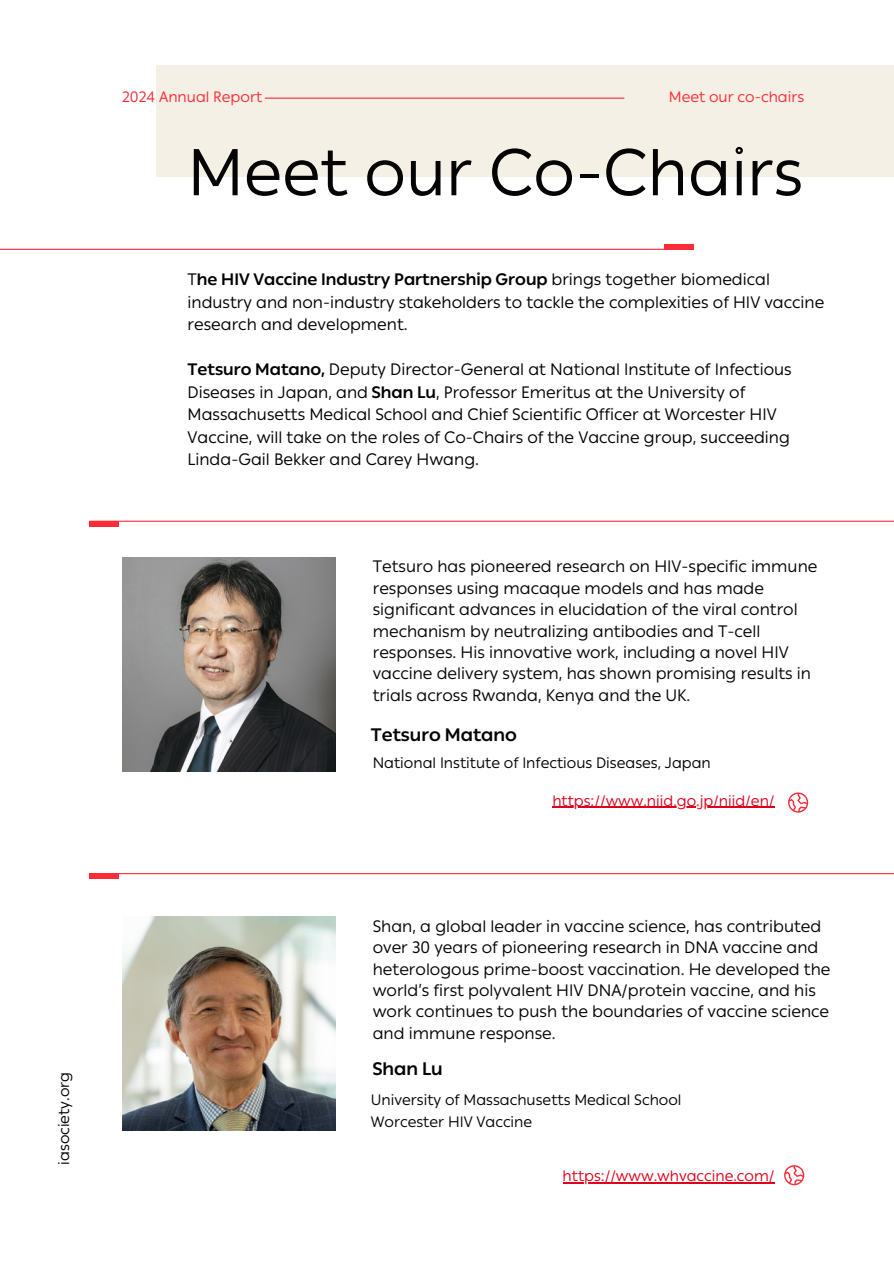
<style>
.page{position:relative;width:894px;height:1264px;background:#fff}
.page>*{position:absolute;margin:0;border:0;box-sizing:border-box;transform-origin:0 0}
.t1{font:65.7px "IAS Ribbon Sans";color:#040404}
.t2{font:700 18px "IAS Ribbon Sans";color:#040404}
.t3{font:16.5px/21.3px "IAS Ribbon Sans";color:#040404}
.t4{font:16.5px/22.5px "IAS Ribbon Sans";color:#000}
.t5{font:15px "IAS Ribbon Sans";color:#040404}
.t6{font:15px "IAS Ribbon Sans";color:#e0001b}
.t7{font:15px "IAS Ribbon Sans";color:#fc2b38}
.t8{font:15px "IAS Ribbon Sans";color:#000}
.s1{font-weight:700}
</style>
<div class="page">
<div style="left:156px;top:65px;width:737px;height:111px;background:#f5f0e5"></div>
<hr style="left:265px;top:98px;width:359px;height:1px;background:#fc2b38">
<svg style="left:788px;top:792px;width:20px;height:20px"></svg>
<svg style="left:784px;top:1165px;width:20px;height:20px"></svg>
<hr style="left:89px;top:520px;width:804px;height:2px;background:#fc2b38">
<hr style="left:89px;top:873px;width:804px;height:1px;background:#fc2b38">
<div style="left:89px;top:521px;width:30px;height:6px;background:#fc2b38"></div>
<div style="left:89px;top:873px;width:30px;height:5px;background:#fc2b38"></div>
<hr style="left:0;top:249px;width:693px;height:1px;background:#fc2b38">
<div style="left:664px;top:244px;width:29px;height:5px;background:#fc2b38"></div>
<img style="left:122px;top:558px;width:214px;height:213px">
<img style="left:122px;top:917px;width:214px;height:213px">
<hr style="left:552px;top:806px;width:222px;height:1px;background:#e0001b">
<hr style="left:562px;top:1181px;width:212px;height:1px;background:#e0001b">
<p class="t8" style="left:55px;top:1164px;width:94px;rotate:-90deg">iasociety.org</p>
<p class="t7" style="left:122px;top:88px;width:142px">2024 Annual Report</p>
<p class="t7" style="left:668px;top:88px;width:137px">Meet our co-chairs</p>
<p class="t1" style="left:187px;top:133px;width:617px">Meet our Co-Chairs</p>
<p class="t4" style="left:187px;top:268px;width:638px">T<span class="s1">he HIV Vaccine Industry Partnership Group</span> brings together biomedical industry and non-industry stakeholders to tackle the complexities of HIV vaccine research and development.</p>
<p class="t4" style="left:187px;top:358px;width:605px"><span class="s1">Tetsuro Matano,</span> Deputy Director-General at National Institute of Infectious Diseases in Japan, and <span class="s1">Shan Lu</span>, Professor Emeritus at the University of Massachusetts Medical School and Chief Scientific Officer at Worcester HIV Vaccine, will take on the roles of Co-Chairs of the Vaccine group, succeeding Linda-Gail Bekker and Carey Hwang.</p>
<h3 class="t3" style="left:372px;top:556px;width:446px">Tetsuro has pioneered research on HIV-specific immune responses using macaque models and has made significant advances in elucidation of the viral control mechanism by neutralizing antibodies and T-cell responses. His innovative work, including a novel HIV vaccine delivery system, has shown promising results in trials across Rwanda, Kenya and the UK.</h3>
<p class="t2" style="left:371px;top:724px;width:147px">Tetsuro Matano</p>
<h3 class="t5" style="left:372px;top:754px;width:339px">National Institute of Infectious Diseases, Japan</h3>
<p class="t6" style="left:552px;top:791px;width:224px">https://www.niid.go.jp/niid/en/</p>
<h2 class="t3" style="left:372px;top:915px;width:459px">Shan, a global leader in vaccine science, has contributed over 30 years of pioneering research in DNA vaccine and heterologous prime-boost vaccination. He developed the world’s first polyvalent HIV DNA/protein vaccine, and his work continues to push the boundaries of vaccine science and immune response.</h2>
<h3 class="t2" style="left:372px;top:1058px;width:72px">Shan Lu</h3>
<p class="t5" style="left:371px;top:1090px;width:312px">University of Massachusetts Medical School</p>
<p class="t5" style="left:371px;top:1112px;width:163px">Worcester HIV Vaccine</p>
<h1 class="t6" style="left:562px;top:1166px;width:213px">https://www.whvaccine.com/</h1>
</div>
